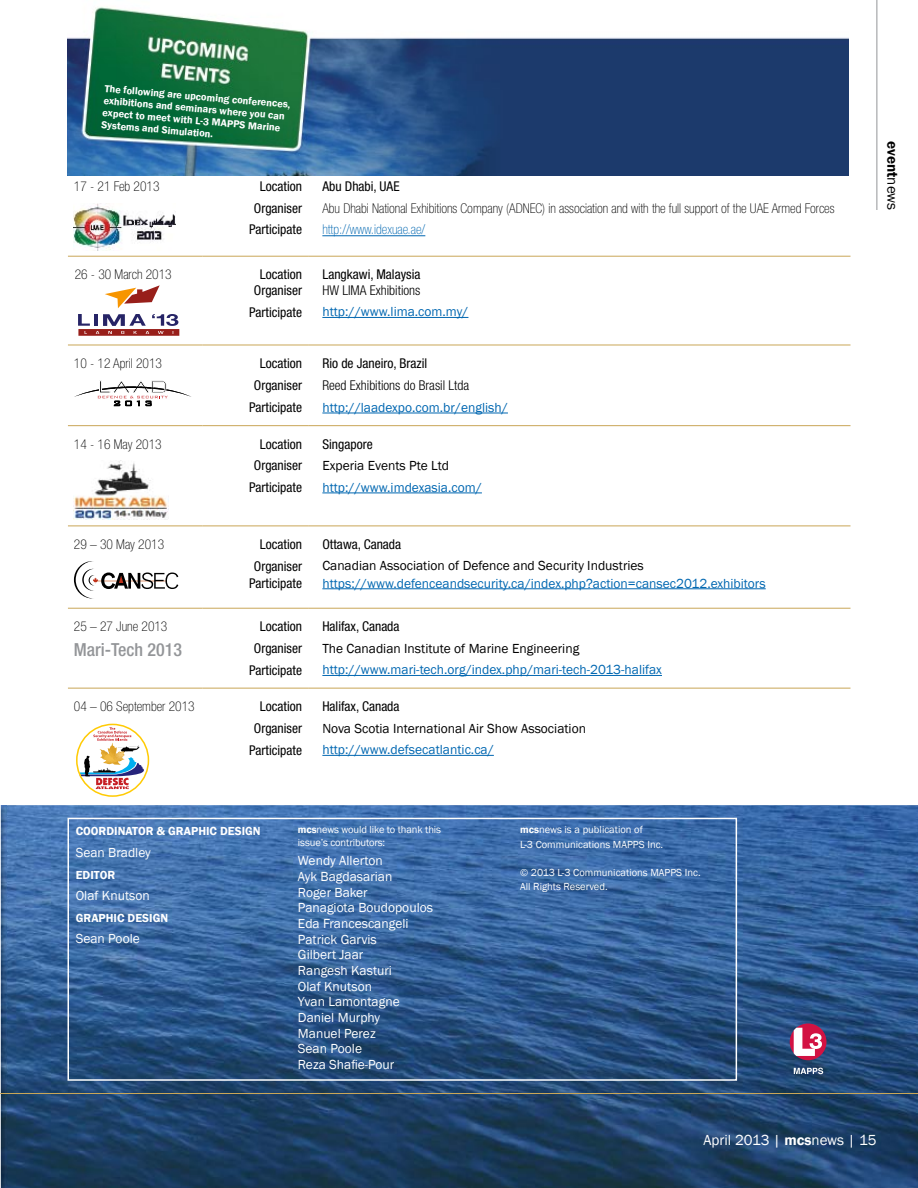
<style>
.page{position:relative;width:918px;height:1188px;background:#fff}
.page>*{position:absolute;margin:0;border:0;box-sizing:border-box;transform-origin:0 0}
.t1{font:500 condensed 18px "Helvetica Neue LT Std";color:#939598}
.t2{font:15px "Franklin Gothic";color:#fff}
.t3{font:600 15px "Franklin Gothic";letter-spacing:-.005em;color:#000}
.t4{font:condensed 13.5px "Helvetica Neue LT Std";color:#000}
.t5{font:13.5px "Franklin Gothic";color:#0067b1}
.t6{font:13.5px/15.6px "Franklin Gothic";color:#fff}
.t7{font:100 condensed 13.5px "Helvetica Neue LT Std";color:#000}
.t8{font:13.5px "Franklin Gothic";color:#000}
.t9{font:300 condensed 13.5px "Helvetica Neue LT Std";color:#000}
.t10{font:100 condensed 13.5px "Helvetica Neue LT Std";color:#0067b1}
.t11{font:600 12px "Franklin Gothic";color:#fff}
.t12{font:10.5px/14.2px "Franklin Gothic";color:#fff}
.t13{font:600 10.35px/12.1px "Franklin Gothic";color:#fff}
.s1{font-weight:400}
.s2{font-weight:600}
</style>
<div class="page">
<img style="left:6px;top:805px;width:912px;height:383px">
<img style="left:0;top:805px;width:6px;height:383px">
<hr style="left:877px;top:0;width:1px;height:210px;background:#939598">
<img style="left:68px;top:7px;width:781px;height:169px">
<div style="left:68px;top:818px;width:669px;height:263px;border:2px solid #fff"></div>
<div style="left:790px;top:1024px;width:36px;height:36px;background:#d21242;border-radius:50%"></div>
<svg style="left:794px;top:1028px;width:28px;height:28px"></svg>
<svg style="left:794px;top:1068px;width:29px;height:6px"></svg>
<hr style="left:68px;top:256px;width:135px;height:1px;background:#c9a657">
<hr style="left:203px;top:256px;width:106px;height:1px;background:#c9a657">
<hr style="left:309px;top:256px;width:541px;height:1px;background:#c9a657">
<hr style="left:68px;top:345px;width:135px;height:1px;background:#c9a657">
<hr style="left:203px;top:345px;width:106px;height:1px;background:#c9a657">
<hr style="left:309px;top:345px;width:541px;height:1px;background:#c9a657">
<hr style="left:68px;top:425px;width:135px;height:1px;background:#c9a657">
<hr style="left:203px;top:425px;width:106px;height:1px;background:#c9a657">
<hr style="left:309px;top:425px;width:541px;height:1px;background:#c9a657">
<hr style="left:68px;top:526px;width:135px;height:1px;background:#c9a657">
<hr style="left:203px;top:526px;width:106px;height:1px;background:#c9a657">
<hr style="left:309px;top:526px;width:541px;height:1px;background:#c9a657">
<hr style="left:68px;top:608px;width:135px;height:1px;background:#c9a657">
<hr style="left:203px;top:608px;width:106px;height:1px;background:#c9a657">
<hr style="left:309px;top:608px;width:541px;height:1px;background:#c9a657">
<hr style="left:68px;top:688px;width:135px;height:1px;background:#c9a657">
<hr style="left:203px;top:688px;width:106px;height:1px;background:#c9a657">
<hr style="left:309px;top:688px;width:541px;height:1px;background:#c9a657">
<img style="left:74px;top:203px;width:102px;height:47px">
<hr style="left:322px;top:235px;width:103px;height:1px;background:#0067b1">
<svg style="left:105px;top:285px;width:55px;height:23px"></svg>
<svg style="left:78px;top:314px;width:101px;height:22px"></svg>
<hr style="left:322px;top:317px;width:146px;height:1px;background:#0067b1">
<svg style="left:74px;top:380px;width:117px;height:26px"></svg>
<hr style="left:322px;top:413px;width:186px;height:1px;background:#0067b1">
<img style="left:74px;top:461px;width:94px;height:58px">
<hr style="left:322px;top:493px;width:160px;height:1px;background:#0067b1">
<svg style="left:74px;top:561px;width:104px;height:38px"></svg>
<hr style="left:322px;top:588px;width:444px;height:1px;background:#0067b1">
<hr style="left:322px;top:675px;width:340px;height:1px;background:#0067b1">
<svg style="left:77px;top:725px;width:71px;height:71px"></svg>
<div style="left:76px;top:724px;width:73px;height:73px;border:2px solid #ffcb05;border-radius:50%"></div>
<svg style="left:80px;top:727px;width:65px;height:62px"></svg>
<hr style="left:322px;top:755px;width:172px;height:1px;background:#0067b1">
<hr style="left:0;top:1093px;width:918px;height:1px;background:#c9a657">
<p class="t13" style="left:105px;top:82px;width:188px;rotate:5deg">The following are upcoming conferences, exhibitions and seminars where you can expect to meet with L-3 MAPPS Marine Systems and Simulation.</p>
<p class="t7" style="left:74px;top:179px;width:87px">17 - 21 Feb 2013</p>
<p class="t4" style="left:260px;top:179px;width:44px">Location</p>
<p class="t4" style="left:322px;top:179px;width:79px">Abu Dhabi, UAE</p>
<p class="t4" style="left:254px;top:200px;width:50px">Organiser</p>
<p class="t7" style="left:322px;top:200px;width:514px">Abu Dhabi National Exhibitions Company (ADNEC) in association and with the full support of the UAE Armed Forces</p>
<p class="t4" style="left:249px;top:222px;width:54px">Participate</p>
<p class="t10" style="left:322px;top:222px;width:104px">http://www.idexuae.ae/</p>
<p class="t7" style="left:75px;top:267px;width:99px">26 - 30 March 2013</p>
<p class="t4" style="left:260px;top:267px;width:44px">Location</p>
<p class="t4" style="left:322px;top:267px;width:100px">Langkawi, Malaysia</p>
<p class="t4" style="left:254px;top:282px;width:50px">Organiser</p>
<p class="t9" style="left:322px;top:282px;width:100px">HW LIMA Exhibitions</p>
<p class="t4" style="left:249px;top:304px;width:54px">Participate</p>
<p class="t5" style="left:322px;top:304px;width:148px">http://www.lima.com.my/</p>
<p class="t7" style="left:74px;top:356px;width:90px">10 - 12 April 2013</p>
<p class="t4" style="left:260px;top:356px;width:44px">Location</p>
<p class="t4" style="left:322px;top:356px;width:106px">Rio de Janeiro, Brazil</p>
<p class="t4" style="left:254px;top:377px;width:50px">Organiser</p>
<p class="t9" style="left:322px;top:377px;width:148px">Reed Exhibitions do Brasil Ltda</p>
<p class="t4" style="left:249px;top:400px;width:54px">Participate</p>
<p class="t5" style="left:322px;top:399px;width:187px">http://laadexpo.com.br/english/</p>
<p class="t7" style="left:74px;top:436px;width:89px">14 - 16 May 2013</p>
<p class="t4" style="left:260px;top:436px;width:44px">Location</p>
<p class="t4" style="left:322px;top:436px;width:52px">Singapore</p>
<p class="t4" style="left:254px;top:458px;width:50px">Organiser</p>
<p class="t8" style="left:322px;top:457px;width:128px">Experia Events Pte Ltd</p>
<p class="t4" style="left:249px;top:479px;width:54px">Participate</p>
<p class="t5" style="left:322px;top:479px;width:161px">http://www.imdexasia.com/</p>
<p class="t7" style="left:74px;top:537px;width:92px">29 – 30 May 2013</p>
<p class="t4" style="left:260px;top:536px;width:44px">Location</p>
<p class="t4" style="left:322px;top:536px;width:80px">Ottawa, Canada</p>
<p class="t4" style="left:254px;top:558px;width:50px">Organiser</p>
<p class="t8" style="left:322px;top:558px;width:323px">Canadian Association of Defence and Security Industries</p>
<p class="t4" style="left:249px;top:575px;width:54px">Participate</p>
<p class="t5" style="left:322px;top:575px;width:445px">https://www.defenceandsecurity.ca/index.php?action=cansec2012.exhibitors</p>
<p class="t7" style="left:74px;top:619px;width:95px">25 – 27 June 2013</p>
<p class="t4" style="left:260px;top:619px;width:44px">Location</p>
<p class="t4" style="left:322px;top:619px;width:79px">Halifax, Canada</p>
<h1 class="t1" style="left:74px;top:639px;width:110px">Mari-Tech 2013</h1>
<p class="t4" style="left:254px;top:640px;width:50px">Organiser</p>
<p class="t8" style="left:322px;top:640px;width:258px">The Canadian Institute of Marine Engineering</p>
<p class="t4" style="left:249px;top:662px;width:54px">Participate</p>
<p class="t5" style="left:322px;top:662px;width:341px">http://www.mari-tech.org/index.php/mari-tech-2013-halifax</p>
<p class="t7" style="left:74px;top:699px;width:122px">04 – 06 September 2013</p>
<p class="t4" style="left:260px;top:699px;width:44px">Location</p>
<p class="t4" style="left:322px;top:699px;width:79px">Halifax, Canada</p>
<p class="t4" style="left:254px;top:720px;width:50px">Organiser</p>
<p class="t8" style="left:322px;top:720px;width:265px">Nova Scotia International Air Show Association</p>
<p class="t4" style="left:249px;top:742px;width:54px">Participate</p>
<p class="t5" style="left:322px;top:741px;width:173px">http://www.defsecatlantic.ca/</p>
<p class="t3" style="left:902px;top:141px;width:70px;rotate:90deg">event<span class="s1">news</span></p>
<p class="t11" style="left:76px;top:824px;width:186px">COORDINATOR &amp; GRAPHIC DESIGN</p>
<p class="t6" style="left:76px;top:845px;width:77px">Sean Bradley</p>
<p class="t11" style="left:76px;top:867px;width:41px">EDITOR</p>
<p class="t6" style="left:76px;top:888px;width:76px">Olaf Knutson</p>
<p class="t11" style="left:76px;top:910px;width:94px">GRAPHIC DESIGN</p>
<p class="t6" style="left:76px;top:931px;width:66px">Sean Poole</p>
<p class="t12" style="left:298px;top:824px;width:145px;line-height:12.6px"><span class="s2">mcs</span>news would like to thank this issue’s contributors:</p>
<p class="t6" style="left:298px;top:853px;width:137px">Wendy Allerton<br>Ayk Bagdasarian<br>Roger Baker<br>Panagiota Boudopoulos<br>Eda Francescangeli<br>Patrick Garvis<br>Gilbert Jaar<br>Rangesh Kasturi<br>Olaf Knutson<br>Yvan Lamontagne<br>Daniel Murphy<br>Manuel Perez<br>Sean Poole<br>Reza Shafie-Pour</p>
<p class="t12" style="left:520px;top:823px;width:145px"><span class="s2">mcs</span>news is a publication of<br>L-3 Communications MAPPS Inc.</p>
<p class="t12" style="left:520px;top:866px;width:182px">© 2013 L-3 Communications MAPPS Inc.<br>All Rights Reserved.</p>
<p class="t2" style="left:703px;top:1130px;width:175px">April 2013 | <span class="s2">mcs</span>news | 15</p>
</div>
